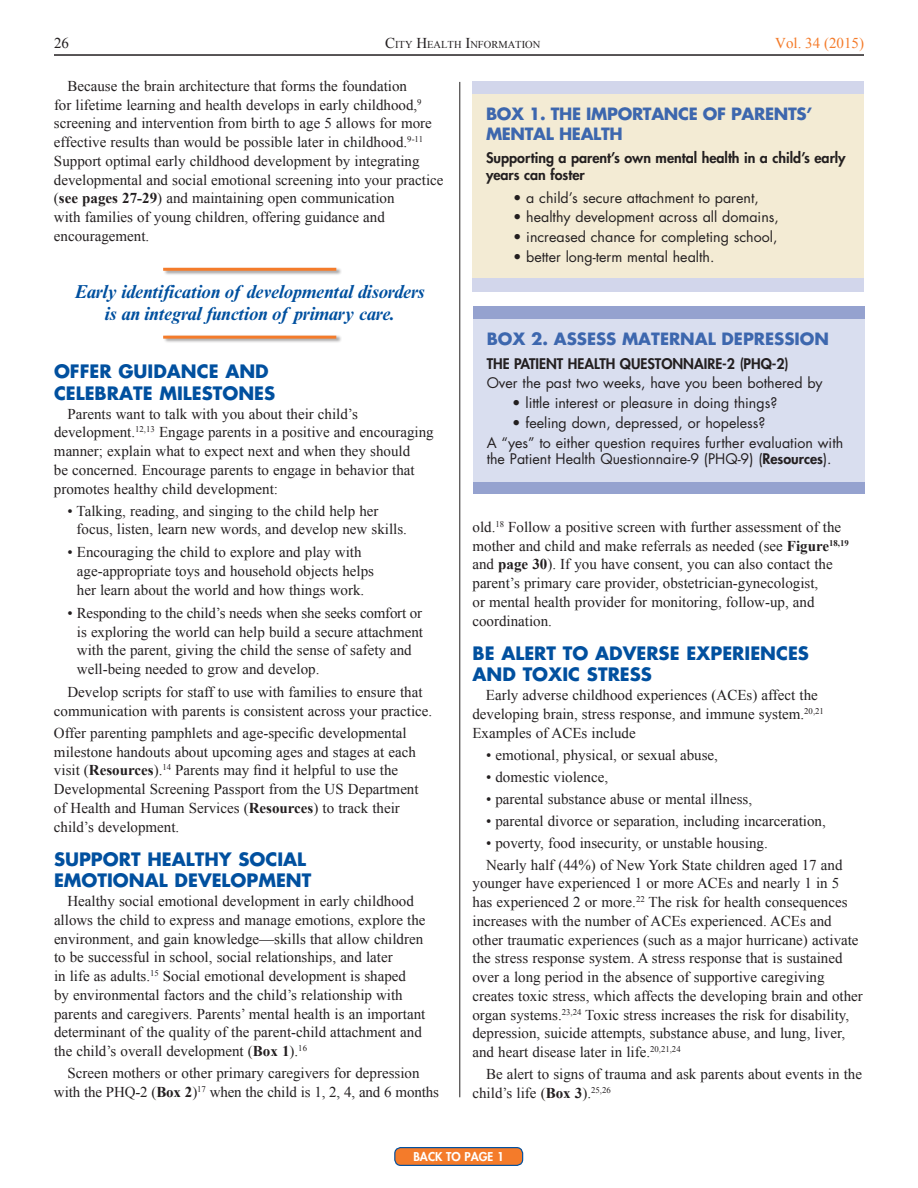
<style>
.page{position:relative;width:918px;height:1188px;background:#fff}
.page>*{position:absolute;margin:0;border:0;box-sizing:border-box;transform-origin:0 0}
.t1{font:italic 700 18.75px/22.5px "Times New Roman MT Std";letter-spacing:-.015em;color:#01509f;text-align:center}
.t2{font:700 18px/21.8px "Futura Std";color:#01509f}
.t3{font:700 16.5px/19.5px "Futura";letter-spacing:-.02em;color:#3d67ae}
.t4{font:700 16.5px "Futura";color:#3d67ae}
.t5{font:15px/18.8px "Times New Roman";color:#231f20}
.t6{font:15px "Times New Roman";color:#f47b2a}
.t7{font:14.25px/19.8px "Futura";color:#231f20}
.t8{font:800 14.25px/16.5px "Futura";color:#231f20}
.t9{font:800 11.85px "Futura";color:#fff}
.t10{font:10.5px "Times New Roman";color:#231f20}
.s1{font-size:15px}
.s2{font-weight:700}
.s3{font-weight:800}
</style>
<div class="page">
<hr style="left:54px;top:54px;width:810px;height:2px;background:#231f20">
<hr style="left:459px;top:82px;width:1px;height:1015px;background:#231f20">
<div style="left:163px;top:267px;width:179px;height:9px;background:#231f20;opacity:.5"></div>
<hr style="left:163px;top:268px;width:173px;height:3px;background:#f47b2a">
<div style="left:163px;top:335px;width:179px;height:9px;background:#231f20;opacity:.5"></div>
<hr style="left:163px;top:336px;width:173px;height:3px;background:#f47b2a">
<div style="left:473px;top:81px;width:391px;height:211px;background:#d2d6eb"></div>
<div style="left:473px;top:94px;width:391px;height:184px;background:#f3ebd4"></div>
<div style="left:473px;top:307px;width:392px;height:187px;background:#95a2cf"></div>
<div style="left:473px;top:319px;width:392px;height:163px;background:#d9deef"></div>
<div style="left:395px;top:1148px;width:128px;height:17px;background:#f47b2a;border-radius:6px"></div>
<div style="left:394px;top:1147px;width:129px;height:19px;border:1px solid #01509f;border-radius:6px"></div>
<p class="t5" style="left:54px;top:33px;width:16px">26</p>
<p class="t10" style="left:385px;top:37px;width:157px"><span class="s1">C</span>ITY <span class="s1">H</span>EALTH <span class="s1">I</span>NFORMATION</p>
<p class="t6" style="left:775px;top:32px;width:90px">Vol. 34 (2015)</p>
<p class="t5" style="left:54px;top:76px;width:391px;text-indent:14px">Because the brain architecture that forms the foundation<br>for lifetime learning and health develops in early childhood,<sup>9 </sup>screening and intervention from birth to age 5 allows for more effective results than would be possible later in childhood.<sup>9-11<br></sup>Support optimal early childhood development by integrating developmental and social emotional screening into your practice (<span class="s2">see pages 27-29</span>) and maintaining open communication<br>with families of young children, offering guidance and encouragement.</p>
<p class="t3" style="left:486px;top:104px;width:328px">BOX 1. THE IMPORTANCE OF PARENTS’<br>MENTAL HEALTH</p>
<p class="t8" style="left:486px;top:150px;width:361px">Supporting a parent’s own mental health in a child’s early years can foster</p>
<p class="t7" style="left:513px;top:188px;width:247px">• a child’s secure attachment to parent,</p>
<p class="t7" style="left:513px;top:207px;width:267px">• healthy development across all domains,</p>
<p class="t7" style="left:513px;top:227px;width:266px">• increased chance for completing school,</p>
<p class="t7" style="left:513px;top:247px;width:203px">• better long-term mental health.</p>
<p class="t1" style="left:75px;top:280px;width:352px">Early identification of developmental disorders is an integral function of primary care.</p>
<p class="t2" style="left:54px;top:360px;width:223px">OFFER GUIDANCE AND<br>CELEBRATE MILESTONES</p>
<p class="t5" style="left:54px;top:404px;width:381px;text-indent:14px">Parents want to talk with you about their child’s development.<sup>12,13</sup> Engage parents in a positive and encouraging manner; explain what to expect next and when they should<br>be concerned. Encourage parents to engage in behavior that promotes healthy child development:</p>
<p class="t5" style="left:77px;top:501px;width:332px;text-indent:-9px">• Talking, reading, and singing to the child help her focus, listen, learn new words, and develop new skills.</p>
<p class="t5" style="left:77px;top:543px;width:299px;text-indent:-9px">• Encouraging the child to explore and play with age-appropriate toys and household objects helps her learn about the world and how things work.</p>
<p class="t5" style="left:77px;top:603px;width:348px;text-indent:-9px">• Responding to the child’s needs when she seeks comfort or is exploring the world can help build a secure attachment with the parent, giving the child the sense of safety and well-being needed to grow and develop.</p>
<p class="t5" style="left:54px;top:683px;width:380px;text-align:center">Develop scripts for staff to use with families to ensure that communication with parents is consistent across your practice.</p>
<p class="t5" style="left:54px;top:723px;width:366px">Offer parenting pamphlets and age-specific developmental milestone handouts about upcoming ages and stages at each visit (<span class="s2">Resources</span>).<sup>14</sup> Parents may find it helpful to use the Developmental Screening Passport from the US Department of Health and Human Services (<span class="s2">Resources</span>) to track their child’s development.</p>
<p class="t2" style="left:54px;top:848px;width:259px">SUPPORT HEALTHY SOCIAL<br>EMOTIONAL DEVELOPMENT</p>
<p class="t5" style="left:54px;top:891px;width:373px;text-indent:14px">Healthy social emotional development in early childhood allows the child to express and manage emotions, explore the environment, and gain knowledge—skills that allow children to be successful in school, social relationships, and later<br>in life as adults.<sup>15</sup> Social emotional development is shaped<br>by environmental factors and the child’s relationship with parents and caregivers. Parents’ mental health is an important determinant of the quality of the parent-child attachment and the child’s overall development (<span class="s2">Box 1</span>).<sup>16</sup></p>
<p class="t5" style="left:54px;top:1063px;width:387px;text-align:center">Screen mothers or other primary caregivers for depression<br>with the PHQ-2 (<span class="s2">Box 2</span>)<sup>17</sup> when the child is 1, 2, 4, and 6 months</p>
<p class="t4" style="left:487px;top:328px;width:344px">BOX 2. ASSESS MATERNAL DEPRESSION</p>
<p class="t8" style="left:487px;top:355px;width:303px">THE PATIENT HEALTH QUESTONNAIRE-2 (PHQ-2)</p>
<p class="t7" style="left:487px;top:373px;width:338px">Over the past two weeks, have you been bothered by</p>
<p class="t7" style="left:512px;top:393px;width:267px">• little interest or pleasure in doing things?</p>
<p class="t7" style="left:487px;top:413px;width:358px;text-indent:25px">• feeling down, depressed, or hopeless?<br>A “yes” to either question requires further evaluation with</p>
<p class="t7" style="left:487px;top:449px;width:346px">the Patient Health Questionnaire-9 (PHQ-9) (<span class="s3">Resources</span>).</p>
<p class="t5" style="left:472px;top:517px;width:378px">old.<sup>18</sup> Follow a positive screen with further assessment of the mother and child and make referrals as needed (see <span class="s2">Figure</span><sup>18,19 </sup>and <span class="s2">page 30</span>). If you have consent, you can also contact the parent’s primary care provider, obstetrician-gynecologist,<br>or mental health provider for monitoring, follow-up, and coordination.</p>
<p class="t2" style="left:472px;top:642px;width:338px">BE ALERT TO ADVERSE EXPERIENCES<br>AND TOXIC STRESS</p>
<p class="t5" style="left:472px;top:685px;width:353px;text-indent:14px">Early adverse childhood experiences (ACEs) affect the developing brain, stress response, and immune system.<sup>20,21<br></sup>Examples of ACEs include</p>
<p class="t5" style="left:486px;top:745px;width:234px">• emotional, physical, or sexual abuse,</p>
<p class="t5" style="left:486px;top:767px;width:124px">• domestic violence,</p>
<p class="t5" style="left:486px;top:789px;width:268px">• parental substance abuse or mental illness,</p>
<p class="t5" style="left:486px;top:811px;width:341px">• parental divorce or separation, including incarceration,</p>
<p class="t5" style="left:486px;top:831px;width:358px;line-height:22px">• poverty, food insecurity, or unstable housing.<br>Nearly half (44%) of New York State children aged 17 and</p>
<p class="t5" style="left:472px;top:874px;width:392px">younger have experienced 1 or more ACEs and nearly 1 in 5 has experienced 2 or more.<sup>22</sup> The risk for health consequences increases with the number of ACEs experienced. ACEs and other traumatic experiences (such as a major hurricane) activate the stress response system. A stress response that is sustained over a long period in the absence of supportive caregiving creates toxic stress, which affects the developing brain and other organ systems.<sup>23,24</sup> Toxic stress increases the risk for disability, depression, suicide attempts, substance abuse, and lung, liver, and heart disease later in life.<sup>20,21,24</sup></p>
<p class="t5" style="left:472px;top:1064px;width:391px;text-indent:14px">Be alert to signs of trauma and ask parents about events in the child’s life (<span class="s2">Box 3</span>).<sup>25,26</sup></p>
<p class="t9" style="left:413px;top:1149px;width:92px">BACK TO PAGE 1</p>
</div>
